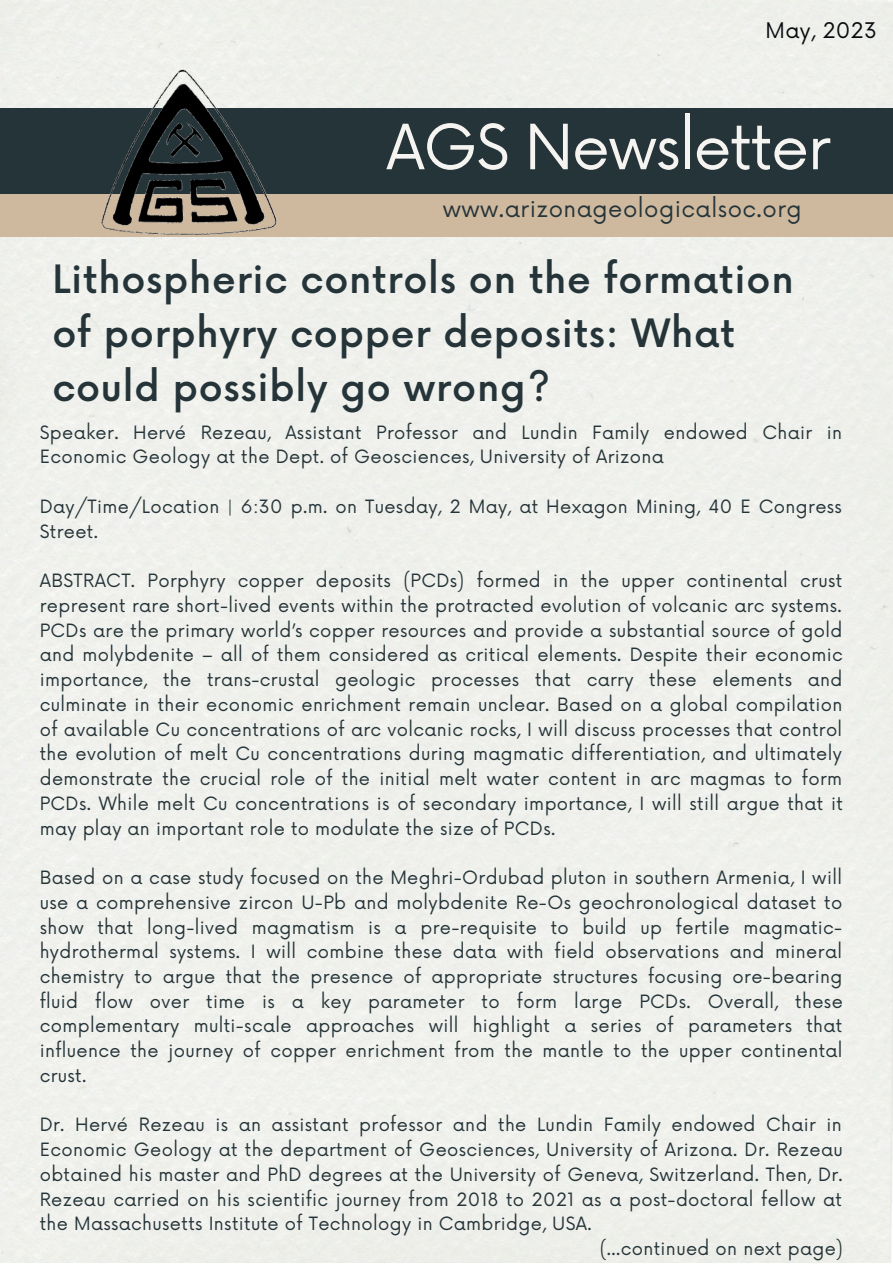
<style>
.page{position:relative;width:893px;height:1264px;background:#fff}
.page>*{position:absolute;margin:0;border:0;box-sizing:border-box;transform-origin:0 0}
.t1{font:60.75px "Now";letter-spacing:-.025em;color:#f6f4f1}
.t2{font:500 38.1px/54px "Now";letter-spacing:.02em;color:#253439}
.t3{font:22.8px "Now";letter-spacing:.02em;color:#253439}
.t4{font:21px "Now";letter-spacing:.02em;color:#090a0e}
.t5{font:17.85px/24.8px "Now";letter-spacing:.02em;color:#253439;text-align:justify}
</style>
<div class="page">
<div style="left:0;top:108px;width:892px;height:86px;background:#253439"></div>
<div style="left:0;top:194px;width:892px;height:42px;background:#ceb99e"></div>
<img style="left:70px;top:62px;width:266px;height:187px">
<p class="t4" style="left:765px;top:18px;width:113px">May, 2023</p>
<p class="t1" style="left:386px;top:113px;width:446px">AGS Newsletter</p>
<p class="t3" style="left:442px;top:196px;width:360px">www.arizonageologicalsoc.org</p>
<p class="t2" style="left:52px;top:254px;width:742px">Lithospheric controls on the formation of porphyry copper deposits: What could possibly go wrong?</p>
<p class="t5" style="left:40px;top:421px;width:803px">Speaker. Hervé Rezeau, Assistant Professor and Lundin Family endowed Chair in<br>Economic Geology at the Dept. of Geosciences, University of Arizona</p>
<p class="t5" style="left:40px;top:495px;width:803px">Day/Time/Location | 6:30 p.m. on Tuesday, 2 May, at Hexagon Mining, 40 E Congress<br>Street.</p>
<p class="t5" style="left:40px;top:569px;width:804px">ABSTRACT. Porphyry copper deposits (PCDs) formed in the upper continental crust represent rare short-lived events within the protracted evolution of volcanic arc systems.<br>PCDs are the primary world’s copper resources and provide a substantial source of gold and molybdenite – all of them considered as critical elements. Despite their economic importance, the trans-crustal geologic processes that carry these elements and culminate in their economic enrichment remain unclear. Based on a global compilation of available Cu concentrations of arc volcanic rocks, I will discuss processes that control the evolution of melt Cu concentrations during magmatic differentiation, and ultimately demonstrate the crucial role of the initial melt water content in arc magmas to form PCDs. While melt Cu concentrations is of secondary importance, I will still argue that it may play an important role to modulate the size of PCDs.</p>
<p class="t5" style="left:40px;top:866px;width:804px">Based on a case study focused on the Meghri-Ordubad pluton in southern Armenia, I will use a comprehensive zircon U-Pb and molybdenite Re-Os geochronological dataset to show that long-lived magmatism is a pre-requisite to build up fertile magmatic&shy;hydrothermal systems. I will combine these data with field observations and mineral chemistry to argue that the presence of appropriate structures focusing ore-bearing fluid flow over time is a key parameter to form large PCDs. Overall, these complementary multi-scale approaches will highlight a series of parameters that influence the journey of copper enrichment from the mantle to the upper continental crust.</p>
<p class="t5" style="left:40px;top:1113px;width:804px">Dr. Hervé Rezeau is an assistant professor and the Lundin Family endowed Chair in Economic Geology at the department of Geosciences, University of Arizona. Dr. Rezeau obtained his master and PhD degrees at the University of Geneva, Switzerland. Then, Dr.<br>Rezeau carried on his scientific journey from 2018 to 2021 as a post-doctoral fellow at the Massachusetts Institute of Technology in Cambridge, USA.</p>
<p class="t5" style="left:600px;top:1237px;width:244px">(...continued on next page)</p>
</div>
